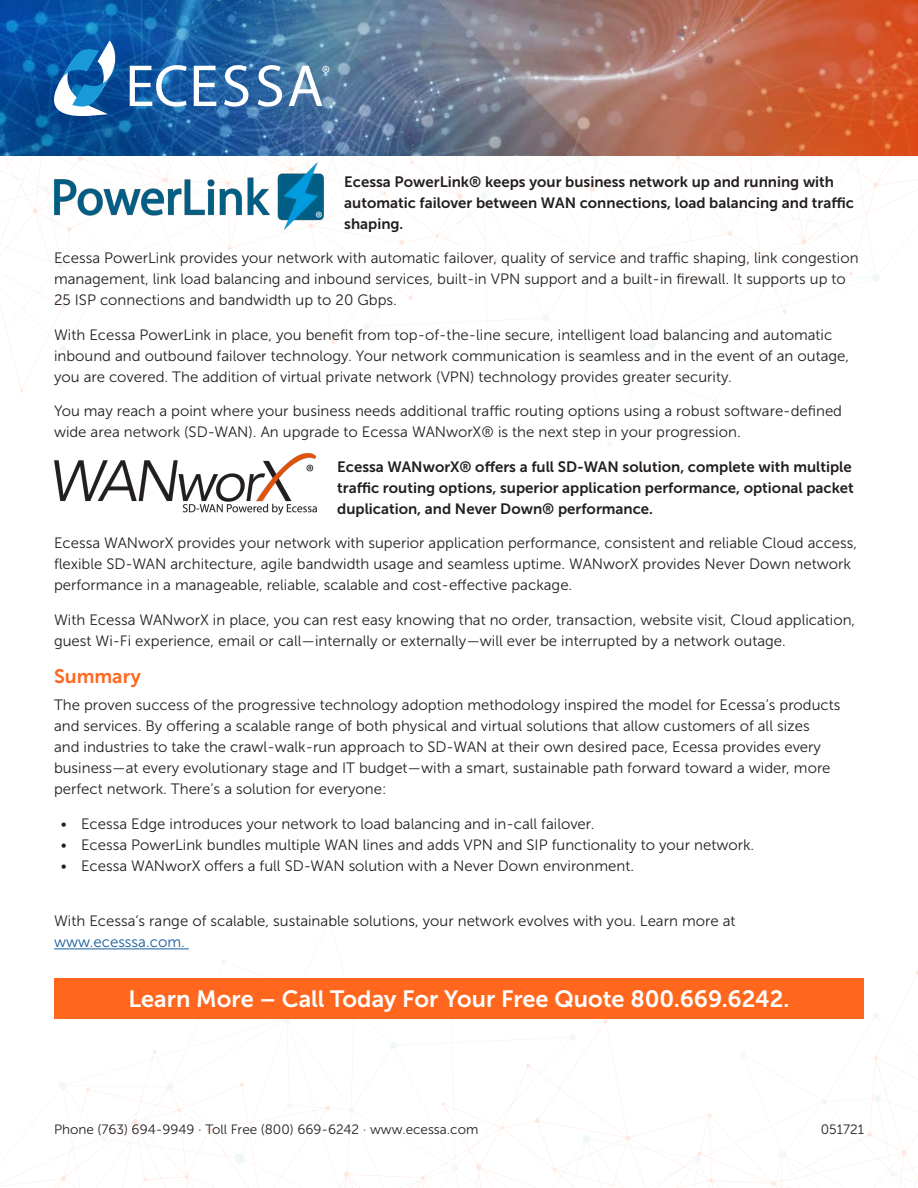
<style>
.page{position:relative;width:918px;height:1188px;background:#fff}
.page>*{position:absolute;margin:0;border:0;box-sizing:border-box;transform-origin:0 0}
.t1{font:23.55px "Museo Sans 700";color:#fff}
.Orange_Header{font:19.5px "Museo Sans 700";color:#ff671f}
.Body_Copy{font:15px/21px "Museo Sans 300";color:#231f20}
.Body_Copy-2{font:15px/21px "Museo Sans 700";color:#231f20}
.Footer_Text{font:13.5px "Museo Sans 300";color:#231f20}
.s1{color:#175d9e}
</style>
<div class="page">
<svg style="left:607px;top:442px;width:5px;height:4px"></svg>
<svg style="left:713px;top:400px;width:4px;height:4px"></svg>
<svg style="left:0;top:156px;width:918px;height:237px"></svg>
<img style="left:0;top:0;width:918px;height:156px">
<svg style="left:327px;top:917px;width:5px;height:5px"></svg>
<svg style="left:222px;top:959px;width:5px;height:5px"></svg>
<svg style="left:0;top:971px;width:918px;height:217px"></svg>
<svg style="left:54px;top:41px;width:66px;height:75px"></svg>
<svg style="left:130px;top:65px;width:57px;height:42px"></svg>
<svg style="left:194px;top:66px;width:22px;height:40px"></svg>
<svg style="left:224px;top:65px;width:24px;height:42px"></svg>
<svg style="left:258px;top:65px;width:24px;height:42px"></svg>
<svg style="left:289px;top:66px;width:40px;height:40px"></svg>
<hr style="left:54px;top:949px;width:135px;height:1px;background:#175d9e">
<div style="left:54px;top:979px;width:810px;height:40px;background:#ff671f"></div>
<img style="left:54px;top:162px;width:270px;height:68px">
<img style="left:54px;top:453px;width:263px;height:61px">
<p class="Body_Copy-2" style="left:344px;top:171px;width:511px">Ecessa PowerLink® keeps your business network up and running with automatic failover between WAN connections, load balancing and traffic shaping.</p>
<p class="Body_Copy" style="left:54px;top:248px;width:806px">Ecessa PowerLink provides your network with automatic failover, quality of service and traffic shaping, link congestion management, link load balancing and inbound services, built-in VPN support and a built-in firewall. It supports up to<br>25 ISP connections and bandwidth up to 20 Gbps.</p>
<p class="Body_Copy" style="left:54px;top:324px;width:797px">With Ecessa PowerLink in place, you benefit from top-of-the-line secure, intelligent load balancing and automatic inbound and outbound failover technology. Your network communication is seamless and in the event of an outage, you are covered. The addition of virtual private network (VPN) technology provides greater security.</p>
<p class="Body_Copy" style="left:54px;top:401px;width:790px">You may reach a point where your business needs additional traffic routing options using a robust software-defined wide area network (SD-WAN). An upgrade to Ecessa WANworX® is the next step in your progression.</p>
<p class="Body_Copy-2" style="left:337px;top:456px;width:518px">Ecessa WANworX® offers a full SD-WAN solution, complete with multiple traffic routing options, superior application performance, optional packet duplication, and Never Down® performance.</p>
<p class="Body_Copy" style="left:54px;top:533px;width:805px">Ecessa WANworX provides your network with superior application performance, consistent and reliable Cloud access, flexible SD-WAN architecture, agile bandwidth usage and seamless uptime. WANworX provides Never Down network performance in a manageable, reliable, scalable and cost-effective package.</p>
<p class="Body_Copy" style="left:54px;top:609px;width:803px">With Ecessa WANworX in place, you can rest easy knowing that no order, transaction, website visit, Cloud application, guest Wi-Fi experience, email or call—internally or externally—will ever be interrupted by a network outage.</p>
<p class="Orange_Header" style="left:54px;top:665px;width:88px">Summary</p>
<p class="Body_Copy" style="left:54px;top:695px;width:788px">The proven success of the progressive technology adoption methodology inspired the model for Ecessa’s products and services. By offering a scalable range of both physical and virtual solutions that allow customers of all sizes<br>and industries to take the crawl-walk-run approach to SD-WAN at their own desired pace, Ecessa provides every business—at every evolutionary stage and IT budget—with a smart, sustainable path forward toward a wider, more perfect network. There’s a solution for everyone:</p>
<p class="Body_Copy" style="left:61px;top:813px;width:535px">• Ecessa Edge introduces your network to load balancing and in-call failover.</p>
<p class="Body_Copy" style="left:61px;top:834px;width:695px">• Ecessa PowerLink bundles multiple WAN lines and adds VPN and SIP functionality to your network.</p>
<p class="Body_Copy" style="left:61px;top:855px;width:575px">• Ecessa WANworX offers a full SD-WAN solution with a Never Down environment.</p>
<p class="Body_Copy" style="left:54px;top:911px;width:683px">With Ecessa’s range of scalable, sustainable solutions, your network evolves with you. Learn more at <span class="s1">www.ecesssa.com.</span></p>
<p class="t1" style="left:129px;top:985px;width:662px">Learn More – Call Today For Your Free Quote 800.669.6242.</p>
<p class="Footer_Text" style="left:54px;top:1122px;width:426px">Phone (763) 694-9949 · Toll Free (800) 669-6242 · www.ecessa.com</p>
<p class="Footer_Text" style="left:821px;top:1122px;width:45px">051721</p>
</div>
